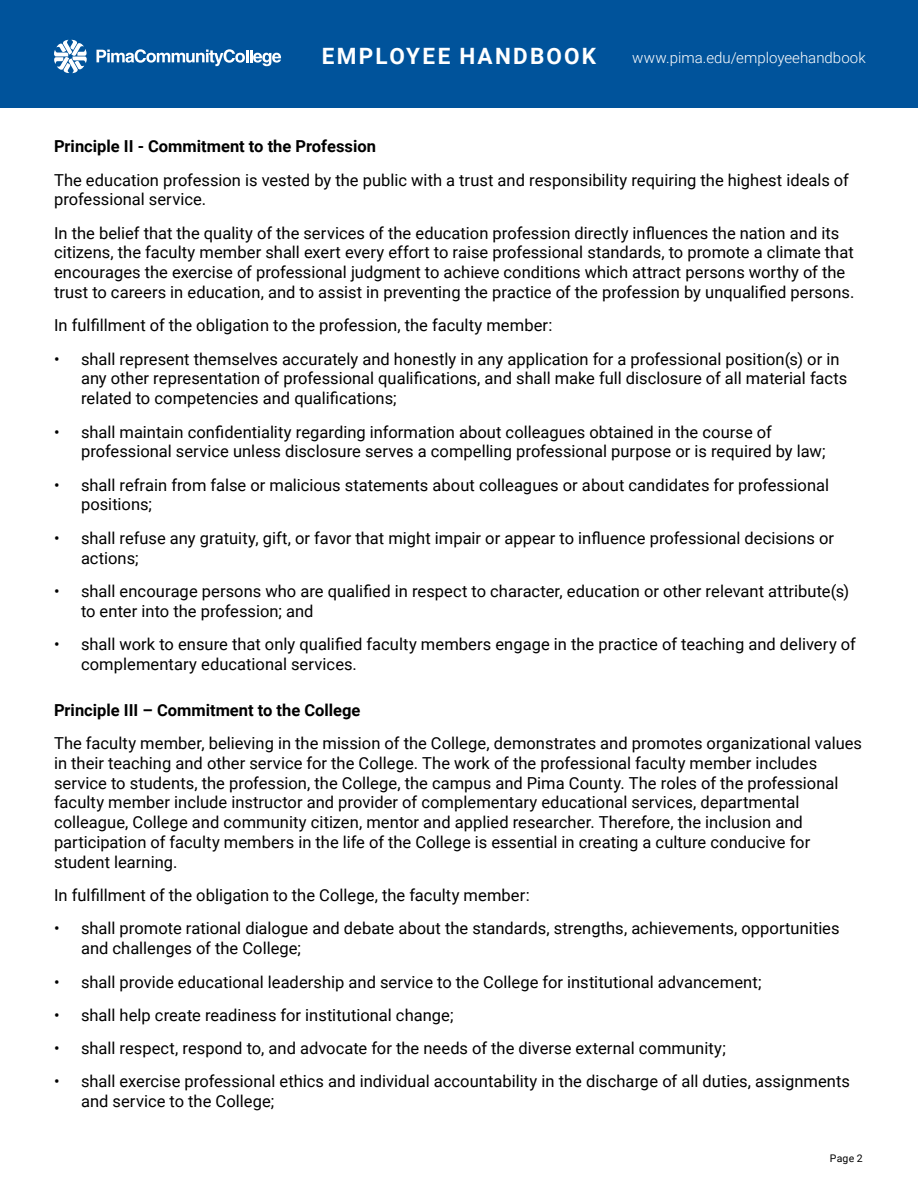
<style>
.page{position:relative;width:918px;height:1188px;background:#fff}
.page>*{position:absolute;margin:0;border:0;box-sizing:border-box;transform-origin:0 0}
.t1{font:700 22.5px "Roboto";letter-spacing:.1em;color:#fff}
.t2{font:16.5px/19.8px "Roboto";color:#000}
.Heading_2{font:700 16.5px "Roboto";color:#000}
.t3{font:300 15px "Roboto";color:#fff}
.t4{font:10.5px "Roboto";color:#000}
</style>
<div class="page">
<div style="left:0;top:0;width:918px;height:108px;background:#00539b"></div>
<svg style="left:54px;top:40px;width:33px;height:33px"></svg>
<svg style="left:97px;top:49px;width:184px;height:17px"></svg>
<h1 class="t1" style="left:322px;top:40px;width:276px">EMPLOYEE HANDBOOK</h1>
<p class="t3" style="left:632px;top:47px;width:235px">www.pima.edu/employeehandbook</p>
<p class="Heading_2" style="left:54px;top:135px;width:323px">Principle II - Commitment to the Profession</p>
<p class="t2" style="left:54px;top:169px;width:796px">The education profession is vested by the public with a trust and responsibility requiring the highest ideals of professional service.</p>
<p class="t2" style="left:54px;top:222px;width:802px">In the belief that the quality of the services of the education profession directly influences the nation and its citizens, the faculty member shall exert every effort to raise professional standards, to promote a climate that encourages the exercise of professional judgment to achieve conditions which attract persons worthy of the trust to careers in education, and to assist in preventing the practice of the profession by unqualified persons.</p>
<p class="t2" style="left:54px;top:315px;width:500px">In fulfillment of the obligation to the profession, the faculty member:</p>
<p class="t2" style="left:81px;top:348px;width:768px;text-indent:-27px">• shall represent themselves accurately and honestly in any application for a professional position(s) or in any other representation of professional qualifications, and shall make full disclosure of all material facts related to competencies and qualifications;</p>
<p class="t2" style="left:81px;top:421px;width:746px;text-indent:-27px">• shall maintain confidentiality regarding information about colleagues obtained in the course of professional service unless disclosure serves a compelling professional purpose or is required by law;</p>
<p class="t2" style="left:81px;top:474px;width:750px;text-indent:-27px">• shall refrain from false or malicious statements about colleagues or about candidates for professional positions;</p>
<p class="t2" style="left:81px;top:527px;width:755px;text-indent:-27px">• shall refuse any gratuity, gift, or favor that might impair or appear to influence professional decisions or actions;</p>
<p class="t2" style="left:81px;top:581px;width:770px;text-indent:-27px">• shall encourage persons who are qualified in respect to character, education or other relevant attribute(s) to enter into the profession; and</p>
<p class="t2" style="left:81px;top:634px;width:776px;text-indent:-27px">• shall work to ensure that only qualified faculty members engage in the practice of teaching and delivery of complementary educational services.</p>
<p class="Heading_2" style="left:54px;top:698px;width:308px">Principle III – Commitment to the College</p>
<p class="t2" style="left:54px;top:733px;width:810px">The faculty member, believing in the mission of the College, demonstrates and promotes organizational values in their teaching and other service for the College. The work of the professional faculty member includes service to students, the profession, the College, the campus and Pima County. The roles of the professional faculty member include instructor and provider of complementary educational services, departmental colleague, College and community citizen, mentor and applied researcher. Therefore, the inclusion and participation of faculty members in the life of the College is essential in creating a culture conducive for student learning.</p>
<p class="t2" style="left:54px;top:885px;width:477px">In fulfillment of the obligation to the College, the faculty member:</p>
<p class="t2" style="left:81px;top:918px;width:760px;text-indent:-27px">• shall promote rational dialogue and debate about the standards, strengths, achievements, opportunities and challenges of the College;</p>
<p class="t2" style="left:54px;top:971px;width:709px">• shall provide educational leadership and service to the College for institutional advancement;</p>
<p class="t2" style="left:54px;top:1004px;width:401px">• shall help create readiness for institutional change;</p>
<p class="t2" style="left:54px;top:1038px;width:673px">• shall respect, respond to, and advocate for the needs of the diverse external community;</p>
<p class="t2" style="left:81px;top:1071px;width:771px;text-indent:-27px">• shall exercise professional ethics and individual accountability in the discharge of all duties, assignments and service to the College;</p>
<p class="t4" style="left:830px;top:1151px;width:34px">Page 2</p>
</div>
